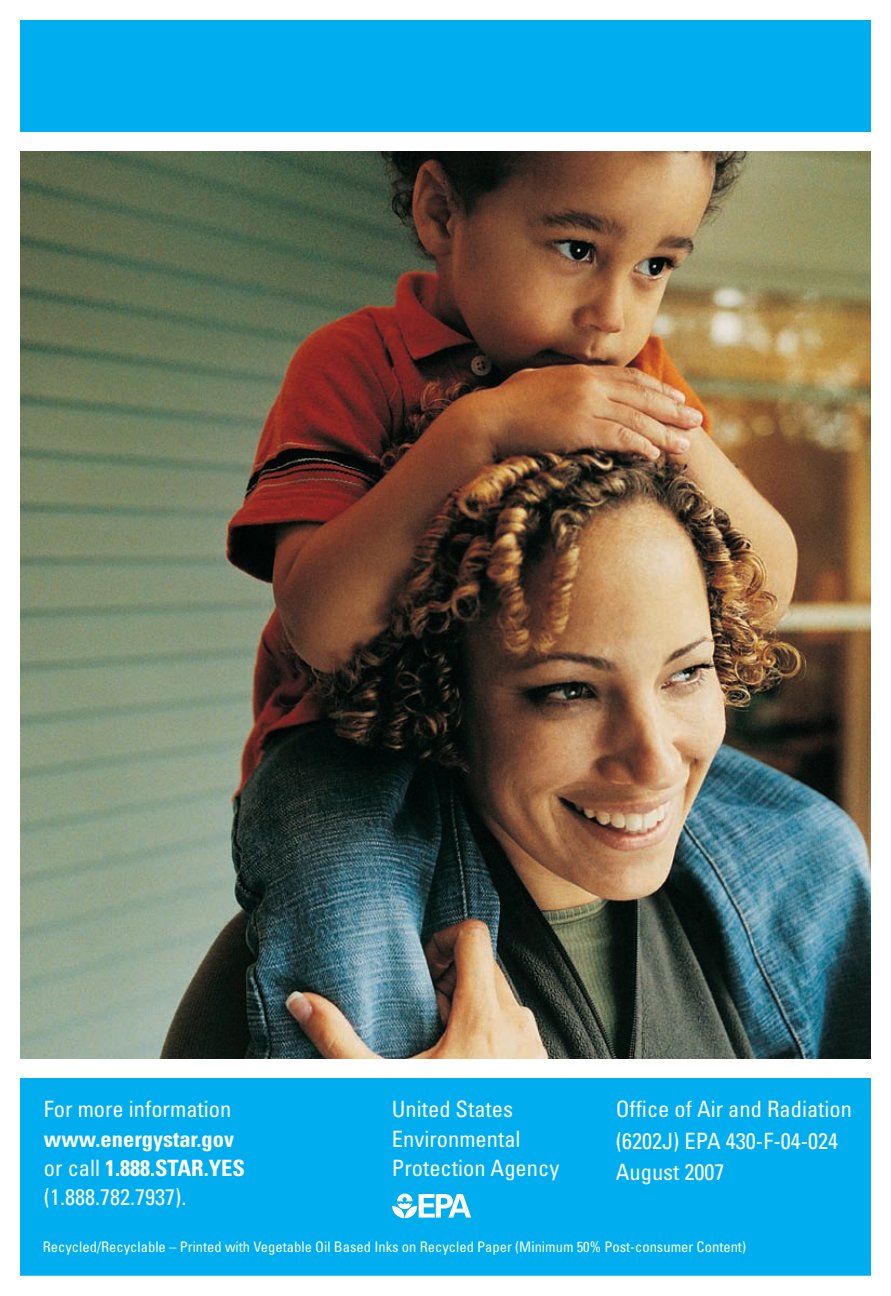
<style>
.page{position:relative;width:891px;height:1296px;background:#fff}
.page>*{position:absolute;margin:0;border:0;box-sizing:border-box;transform-origin:0 0}
.t1{font:condensed 22.5px "Univers";color:#fff}
.t2{font:700 condensed 22.5px "Univers";color:#fff}
.t3{font:condensed 14.62px "Univers";color:#fff}
.s1{font-weight:400}
</style>
<div class="page">
<img style="left:20px;top:151px;width:851px;height:908px">
<div style="left:20px;top:1062px;width:851px;height:214px;background:#00aeef"></div>
<svg style="left:392px;top:1194px;width:79px;height:24px"></svg>
<div style="left:4px;top:1059px;width:871px;height:18px;background:#fff"></div>
<div style="left:20px;top:20px;width:851px;height:131px;background:#00aeef"></div>
<div style="left:11px;top:133px;width:871px;height:18px;background:#fff"></div>
<p class="t1" style="left:44px;top:1095px;width:189px">For more information</p>
<p class="t1" style="left:392px;top:1095px;width:123px">United States</p>
<p class="t1" style="left:616px;top:1095px;width:238px">Office of Air and Radiation</p>
<p class="t2" style="left:44px;top:1125px;width:192px">www.energystar.gov</p>
<p class="t1" style="left:392px;top:1124px;width:130px">Environmental</p>
<p class="t1" style="left:616px;top:1127px;width:224px">(6202J) EPA 430-F-04-024</p>
<p class="t2" style="left:44px;top:1154px;width:203px"><span class="s1">or call</span> 1.888.STAR.YES</p>
<p class="t1" style="left:392px;top:1154px;width:169px">Protection Agency</p>
<p class="t1" style="left:616px;top:1158px;width:110px">August 2007</p>
<p class="t1" style="left:44px;top:1183px;width:144px">(1.888.782.7937).</p>
<p class="t3" style="left:43px;top:1238px;width:705px">Recycled/Recyclable – Printed with Vegetable Oil Based Inks on Recycled Paper (Minimum 50% Post-consumer Content)</p>
</div>
